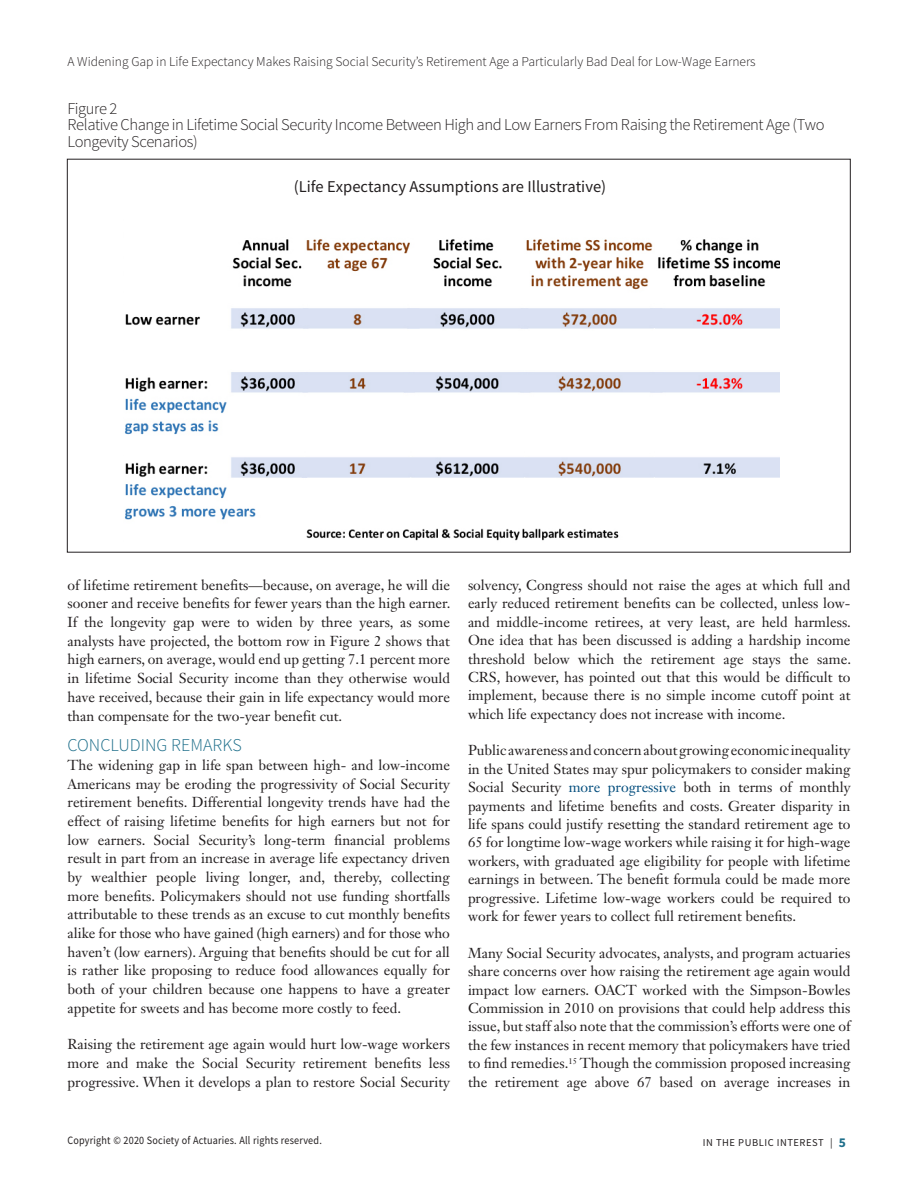
<style>
.page{position:relative;width:918px;height:1188px;background:#fff}
.page>*{position:absolute;margin:0;border:0;box-sizing:border-box;transform-origin:0 0}
.Article_Subhead_A{font:300 18px "Source Sans Pro";color:#1d6e8a}
.Table_Title{font:300 16.5px/16.5px "Source Sans Pro";letter-spacing:-.025em;color:#231f20}
.Table_Title_descript{font:16.5px "Source Sans Pro";color:#231f20}
.Article_Body___space{font:14.25px/18.5px "Janson Text LT Std";color:#231f20;text-align:justify}
.Article_Body{font:14.25px/18.8px "Janson Text LT Std";color:#231f20;text-align:justify}
.t1{font:300 13.5px "Source Sans Pro";color:#231f20}
.t2{font:11.25px "Source Sans Pro";letter-spacing:.02em;color:#231f20;scale:.9 1}
.t3{font:10.5px "Source Sans Pro";letter-spacing:.05em;color:#231f20}
.s1{color:#034d7d}
.s2{font-weight:700;font-size:13.5px;color:#1d6e8a}
</style>
<div class="page">
<img style="left:124px;top:239px;width:656px;height:302px">
<p class="t1" style="left:68px;top:54px;width:690px">A Widening Gap in Life Expectancy Makes Raising Social Security’s Retirement Age a Particularly Bad Deal for Low-Wage Earners</p>
<p class="Table_Title" style="left:68px;top:100px;width:759px">Figure 2<br>Relative Change in Lifetime Social Security Income Between High and Low Earners From Raising the Retirement Age (Two<br>Longevity Scenarios)</p>
<p class="Table_Title_descript" style="left:294px;top:176px;width:314px">(Life Expectancy Assumptions are Illustrative)</p>
<p class="Article_Body" style="left:68px;top:575px;width:385px">of lifetime retirement benefits—because, on average, he will die sooner and receive benefits for fewer years than the high earner.<br>If the longevity gap were to widen by three years, as some analysts have projected, the bottom row in Figure 2 shows that high earners, on average, would end up getting 7.1 percent more in lifetime Social Security income than they otherwise would have received, because their gain in life expectancy would more than compensate for the two-year benefit cut.</p>
<p class="Article_Subhead_A" style="left:68px;top:734px;width:176px">CONCLUDING REMARKS</p>
<p class="Article_Body___space" style="left:68px;top:755px;width:384px">The widening gap in life span between high- and low-income Americans may be eroding the progressivity of Social Security retirement benefits. Differential longevity trends have had the effect of raising lifetime benefits for high earners but not for low earners. Social Security’s long-term financial problems result in part from an increase in average life expectancy driven by wealthier people living longer, and, thereby, collecting more benefits. Policymakers should not use funding shortfalls attributable to these trends as an excuse to cut monthly benefits alike for those who have gained (high earners) and for those who haven’t (low earners). Arguing that benefits should be cut for all is rather like proposing to reduce food allowances equally for both of your children because one happens to have a greater appetite for sweets and has become more costly to feed.</p>
<p class="Article_Body___space" style="left:68px;top:1035px;width:384px">Raising the retirement age again would hurt low-wage workers more and make the Social Security retirement benefits less progressive. When it develops a plan to restore Social Security</p>
<p class="Article_Body___space" style="left:468px;top:575px;width:385px">solvency, Congress should not raise the ages at which full and early reduced retirement benefits can be collected, unless low&shy;and middle-income retirees, at very least, are held harmless.<br>One idea that has been discussed is adding a hardship income threshold below which the retirement age stays the same.<br>CRS, however, has pointed out that this would be difficult to implement, because there is no simple income cutoff point at which life expectancy does not increase with income.</p>
<p class="Article_Body___space" style="left:468px;top:741px;width:384px">Public awareness and concern about growing economic inequality in the United States may spur policymakers to consider making Social Security <span class="s1">more progressive</span> both in terms of monthly payments and lifetime benefits and costs. Greater disparity in life spans could justify resetting the standard retirement age to 65 for longtime low-wage workers while raising it for high-wage workers, with graduated age eligibility for people with lifetime earnings in between. The benefit formula could be made more progressive. Lifetime low-wage workers could be required to work for fewer years to collect full retirement benefits.</p>
<p class="Article_Body___space" style="left:468px;top:943px;width:384px">Many Social Security advocates, analysts, and program actuaries share concerns over how raising the retirement age again would impact low earners. OACT worked with the Simpson-Bowles Commission in 2010 on provisions that could help address this issue, but staff also note that the commission’s efforts were one of the few instances in recent memory that policymakers have tried to find remedies.<sup>15</sup> Though the commission proposed increasing the retirement age above 67 based on average increases in</p>
<p class="t2" style="left:68px;top:1133px;width:284px">Copyright © 2020 Society of Actuaries. All rights reserved.</p>
<p class="t3" style="left:703px;top:1135px;width:145px">IN THE PUBLIC INTEREST | <span class="s2">5</span></p>
</div>
